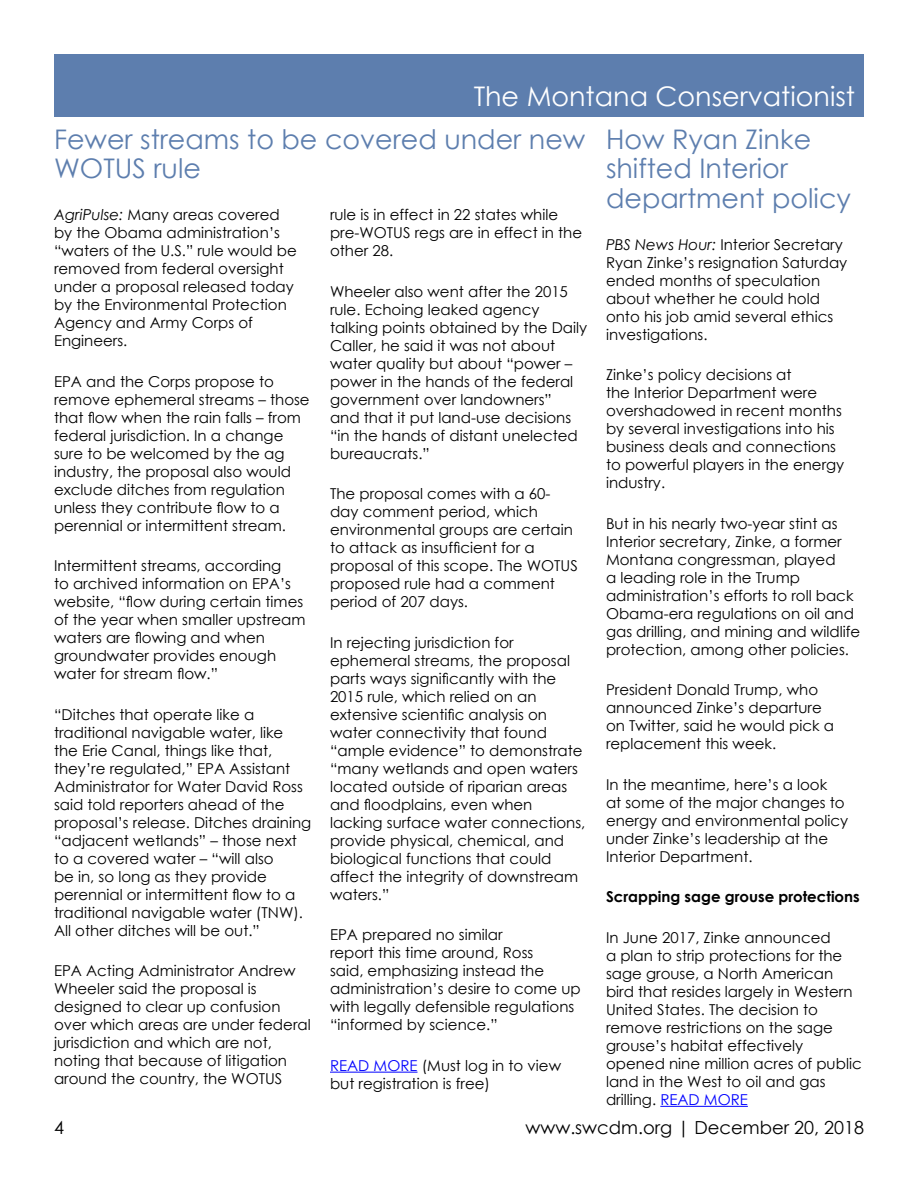
<style>
.page{position:relative;width:918px;height:1188px;background:#fff}
.page>*{position:absolute;margin:0;border:0;box-sizing:border-box;transform-origin:0 0}
.t1{font:27px/29.7px "Century Gothic";color:#5d7eae}
.t2{font:27px "Century Gothic";color:#fff}
.t3{font:18px "Century Gothic";color:#000}
.t4{font:15px/18px "Century Gothic";color:#000}
.t5{font:700 15px "Century Gothic";color:#000}
.s1{font-style:italic}
.s2{color:#00f}
</style>
<div class="page">
<div style="left:54px;top:54px;width:810px;height:63px;background:#5d7eae"></div>
<hr style="left:330px;top:1072px;width:88px;height:1px;background:#00f">
<hr style="left:660px;top:1106px;width:88px;height:1px;background:#00f">
<h1 class="t2" style="left:474px;top:77px;width:383px">The Montana Conservationist</h1>
<h1 class="t1" style="left:54px;top:123px;width:533px">Fewer streams to be covered under new<br>WOTUS rule</h1>
<p class="t4" style="left:54px;top:206px;width:244px"><span class="s1">AgriPulse:</span> Many areas covered by the Obama administration’s “waters of the U.S.” rule would be removed from federal oversight under a proposal released today by the Environmental Protection<br>Agency and Army Corps of<br>Engineers.</p>
<p class="t4" style="left:54px;top:372px;width:257px">EPA and the Corps propose to remove ephemeral streams – those that flow when the rain falls – from federal jurisdiction. In a change sure to be welcomed by the ag industry, the proposal also would exclude ditches from regulation unless they contribute flow to a perennial or intermittent stream.</p>
<p class="t4" style="left:54px;top:557px;width:253px">Intermittent streams, according<br>to archived information on EPA’s website, “flow during certain times of the year when smaller upstream waters are flowing and when groundwater provides enough water for stream flow.”</p>
<p class="t4" style="left:54px;top:705px;width:259px">“Ditches that operate like a traditional navigable water, like<br>the Erie Canal, things like that, they’re regulated,” EPA Assistant Administrator for Water David Ross said told reporters ahead of the proposal’s release. Ditches draining “adjacent wetlands” – those next to a covered water – “will also<br>be in, so long as they provide perennial or intermittent flow to a traditional navigable water (TNW).<br>All other ditches will be out.”</p>
<p class="t4" style="left:54px;top:962px;width:258px">EPA Acting Administrator Andrew<br>Wheeler said the proposal is designed to clear up confusion over which areas are under federal jurisdiction and which are not, noting that because of litigation around the country, the WOTUS</p>
<p class="t4" style="left:330px;top:206px;width:254px">rule is in effect in 22 states while pre-WOTUS regs are in effect in the other 28.</p>
<p class="t4" style="left:330px;top:282px;width:259px">Wheeler also went after the 2015 rule. Echoing leaked agency talking points obtained by the Daily<br>Caller, he said it was not about water quality but about “power – power in the hands of the federal government over landowners”<br>and that it put land-use decisions “in the hands of distant unelected bureaucrats.”</p>
<p class="t4" style="left:330px;top:485px;width:249px">The proposal comes with a 60- day comment period, which environmental groups are certain to attack as insufficient for a proposal of this scope. The WOTUS proposed rule had a comment period of 207 days.</p>
<p class="t4" style="left:330px;top:633px;width:257px">In rejecting jurisdiction for ephemeral streams, the proposal parts ways significantly with the<br>2015 rule, which relied on an extensive scientific analysis on water connectivity that found “ample evidence” to demonstrate “many wetlands and open waters located outside of riparian areas and floodplains, even when lacking surface water connections, provide physical, chemical, and biological functions that could affect the integrity of downstream waters.”</p>
<p class="t4" style="left:330px;top:926px;width:252px">EPA prepared no similar<br>report this time around, Ross<br>said, emphasizing instead the administration’s desire to come up with legally defensible regulations “informed by science.”</p>
<p class="t4" style="left:330px;top:1056px;width:233px"><span class="s2">READ MORE</span> (Must log in to view but registration is free)</p>
<h1 class="t1" style="left:606px;top:123px;width:246px">How Ryan Zinke shifted Interior department policy</h1>
<p class="t4" style="left:606px;top:235px;width:243px"><span class="s1">PBS News Hour:</span> Interior Secretary<br>Ryan Zinke’s resignation Saturday ended months of speculation about whether he could hold onto his job amid several ethics investigations.</p>
<p class="t4" style="left:606px;top:366px;width:240px">Zinke’s policy decisions at<br>the Interior Department were overshadowed in recent months by several investigations into his business deals and connections to powerful players in the energy industry.</p>
<p class="t4" style="left:606px;top:514px;width:256px">But in his nearly two-year stint as Interior secretary, Zinke, a former Montana congressman, played<br>a leading role in the Trump administration’s efforts to roll back Obama-era regulations on oil and gas drilling, and mining and wildlife protection, among other policies.</p>
<p class="t4" style="left:606px;top:681px;width:229px">President Donald Trump, who announced Zinke’s departure on Twitter, said he would pick a replacement this week.</p>
<p class="t4" style="left:606px;top:775px;width:244px">In the meantime, here’s a look<br>at some of the major changes to energy and environmental policy under Zinke’s leadership at the<br>Interior Department.</p>
<p class="t5" style="left:606px;top:886px;width:255px">Scrapping sage grouse protections</p>
<p class="t4" style="left:606px;top:928px;width:257px">In June 2017, Zinke announced<br>a plan to strip protections for the sage grouse, a North American bird that resides largely in Western<br>United States. The decision to remove restrictions on the sage grouse’s habitat effectively opened nine million acres of public land in the West to oil and gas drilling. <span class="s2">READ MORE</span></p>
<p class="t3" style="left:54px;top:1115px;width:11px">4</p>
<p class="t3" style="left:525px;top:1115px;width:340px">www.swcdm.org | December 20, 2018</p>
</div>
